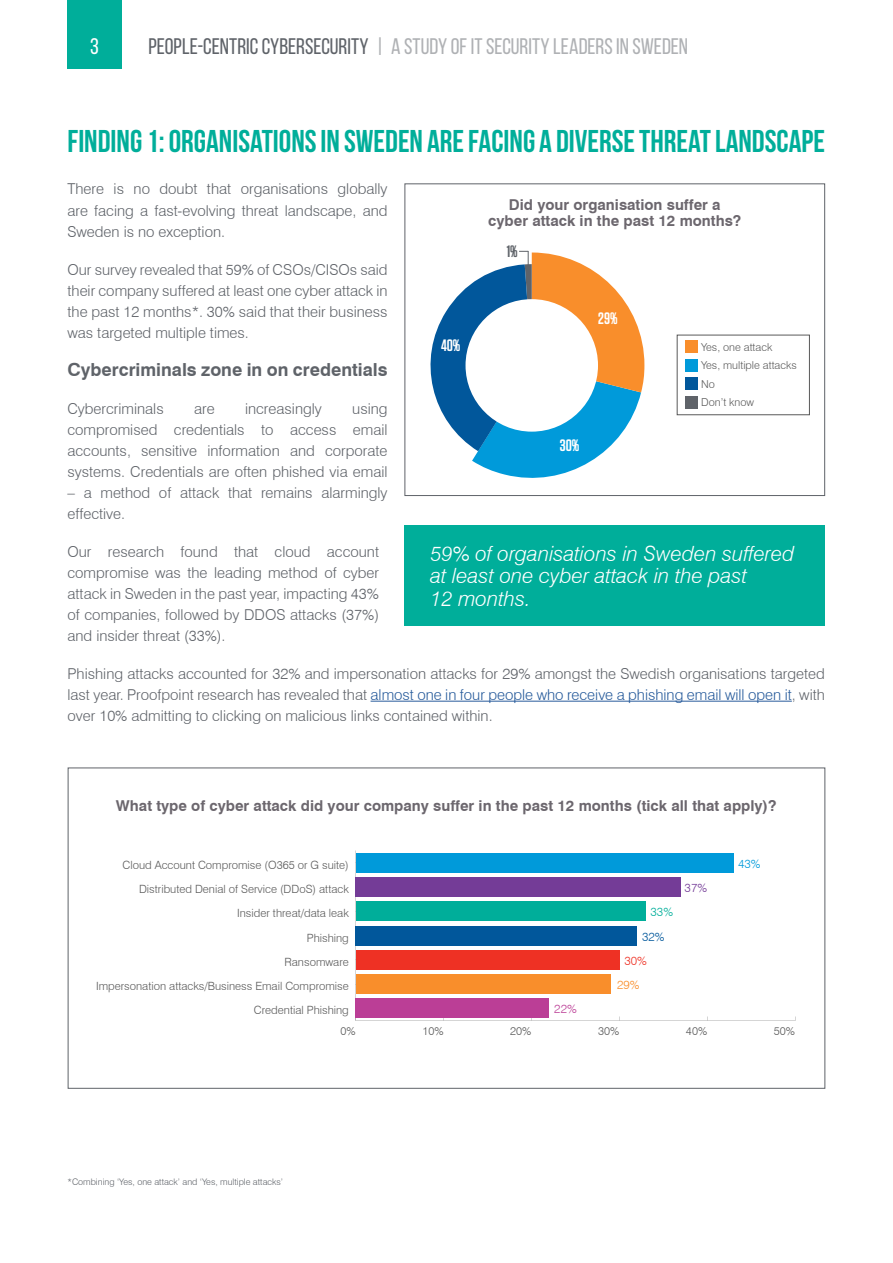
<style>
.page{position:relative;width:893px;height:1263px;background:#fff}
.page>*{position:absolute;margin:0;border:0;box-sizing:border-box;transform-origin:0 0}
.t1{font:700 31.5px "Bebas Neue";color:#00ae9a}
.t2{font:22.5px "Bebas Neue";color:#afb1b4}
.t3{font:22.5px "Bebas Neue";color:#fff}
.t4{font:italic 300 21px/22.5px "Swiss 721 BT";color:#fff}
.t5{font:700 18px "Swiss 721 BT";color:#5f6369}
.t6{font:600 16.5px "Tungsten";color:#fff}
.t7{font:600 16.5px "Tungsten";color:#5f6369}
.t8{font:300 15px/21px "Swiss 721 BT";color:#5f6369;text-align:justify}
.t9{font:700 15px/15.8px "Swiss 721 BT";color:#6c676e;text-align:center}
.t10{font:300 12px "Swiss 721 BT";color:#009ada}
.t11{font:300 12px "Swiss 721 BT";color:#743c97}
.t12{font:300 12px "Swiss 721 BT";color:#00ae9a}
.t13{font:300 12px "Swiss 721 BT";color:#01579b}
.t14{font:300 12px "Swiss 721 BT";color:#ee3124}
.t15{font:300 12px "Swiss 721 BT";color:#f98e2b}
.t16{font:300 12px "Swiss 721 BT";color:#bb3e96}
.t17{font:300 11.4px "Swiss 721 BT";color:#595959}
.t18{font:300 10.95px/18.5px "Swiss 721 BT";color:#595959}
.t19{font:300 9px "Swiss 721 BT";color:#5f6369}
.s1{color:#5f6369}
.s2{color:#275b9b}
</style>
<div class="page">
<div style="left:67px;top:0;width:54px;height:68px;background:#00ae9a"></div>
<hr style="left:371px;top:701px;width:421px;height:1px;background:#275b9b">
<div style="left:677px;top:335px;width:133px;height:80px;border:1px solid #595959"></div>
<div style="left:685px;top:341px;width:12px;height:12px;background:#f98e2b"></div>
<div style="left:685px;top:359px;width:12px;height:12px;background:#009ada"></div>
<div style="left:685px;top:378px;width:12px;height:12px;background:#01579b"></div>
<div style="left:685px;top:396px;width:12px;height:12px;background:#5f6369"></div>
<div style="left:405px;top:184px;width:420px;height:312px;border:1px solid #5f6369"></div>
<div style="left:356px;top:853px;width:378px;height:19px;background:#009ada"></div>
<div style="left:356px;top:877px;width:325px;height:20px;background:#743c97"></div>
<div style="left:356px;top:901px;width:290px;height:20px;background:#00ae9a"></div>
<div style="left:356px;top:926px;width:281px;height:19px;background:#01579b"></div>
<div style="left:356px;top:950px;width:263px;height:19px;background:#ee3124"></div>
<div style="left:356px;top:974px;width:255px;height:20px;background:#f98e2b"></div>
<div style="left:356px;top:999px;width:193px;height:19px;background:#bb3e96"></div>
<div style="left:405px;top:525px;width:420px;height:101px;background:#00ae9a"></div>
<svg style="left:430px;top:251px;width:214px;height:227px"></svg>
<h2 class="t3" style="left:90px;top:34px;width:10px">3</h2>
<h2 class="t2" style="left:149px;top:34px;width:541px"><span class="s1">PEOPLE-CENTRIC CYBERSECURITY</span> | A STUDY OF IT SECURITY LEADERS IN SWEDEN</h2>
<h1 class="t1" style="left:67px;top:124px;width:759px">FINDING 1: ORGANISATIONS IN SWEDEN ARE FACING A DIVERSE THREAT LANDSCAPE</h1>
<p class="t8" style="left:67px;top:179px;width:322px">There is no doubt that organisations globally are facing a fast-evolving threat landscape, and Sweden is no exception.</p>
<p class="t8" style="left:67px;top:259px;width:322px">Our survey revealed that 59% of CSOs/CISOs said their company suffered at least one cyber attack in the past 12 months*. 30% said that their business was targeted multiple times.</p>
<p class="t5" style="left:67px;top:358px;width:322px">Cybercriminals zone in on credentials</p>
<p class="t8" style="left:67px;top:398px;width:98px">Cybercriminals</p>
<p class="t8" style="left:194px;top:398px;width:22px">are</p>
<p class="t8" style="left:245px;top:398px;width:78px">increasingly</p>
<p class="t9" style="left:488px;top:197px;width:254px">Did your organisation suffer a cyber attack in the past 12 months?</p>
<p class="t7" style="left:507px;top:243px;width:13px">1%</p>
<p class="t6" style="left:598px;top:310px;width:21px">29%</p>
<p class="t6" style="left:441px;top:337px;width:21px">40%</p>
<p class="t18" style="left:701px;top:338px;width:97px">Yes, one attack<br>Yes, multiple attacks<br>No<br>Don’t know</p>
<p class="t8" style="left:67px;top:398px;width:322px;text-indent:285px">using compromised credentials to access email accounts, sensitive information and corporate systems. Credentials are often phished via email</p>
<p class="t8" style="left:67px;top:482px;width:322px">– a method of attack that remains alarmingly effective.</p>
<p class="t8" style="left:67px;top:541px;width:313px">Our research found that cloud account compromise was the leading method of cyber attack in Sweden in the past year, impacting 43% of companies, followed by DDOS attacks (37%) and insider threat (33%).</p>
<p class="t8" style="left:67px;top:663px;width:759px">Phishing attacks accounted for 32% and impersonation attacks for 29% amongst the Swedish organisations targeted last year. Proofpoint research has revealed that <span class="s2">almost one in four people who receive a phishing email will open it</span>, with over 10% admitting to clicking on malicious links contained within.</p>
<p class="t6" style="left:560px;top:436px;width:21px">30%</p>
<h3 class="t4" style="left:430px;top:542px;width:365px">59% of organisations in Sweden suffered at least one cyber attack in the past<br>12 months.</h3>
<p class="t9" style="left:116px;top:798px;width:662px">What type of cyber attack did your company suffer in the past 12 months (tick all that apply)?</p>
<p class="t17" style="left:122px;top:858px;width:228px">Cloud Account Compromise (O365 or G suite)</p>
<p class="t17" style="left:139px;top:882px;width:211px">Distributed Denial of Service (DDoS) attack</p>
<p class="t17" style="left:237px;top:906px;width:113px">Insider threat/data leak</p>
<p class="t17" style="left:307px;top:930px;width:44px">Phishing</p>
<p class="t17" style="left:285px;top:955px;width:66px">Ransomware</p>
<p class="t17" style="left:96px;top:979px;width:254px">Impersonation attacks/Business Email Compromise</p>
<p class="t17" style="left:254px;top:1003px;width:96px">Credential Phishing</p>
<p class="t16" style="left:554px;top:1001px;width:24px">22%</p>
<p class="t12" style="left:651px;top:905px;width:24px">33%</p>
<p class="t13" style="left:642px;top:929px;width:24px">32%</p>
<p class="t14" style="left:624px;top:953px;width:24px">30%</p>
<p class="t15" style="left:617px;top:977px;width:24px">29%</p>
<p class="t11" style="left:685px;top:881px;width:24px">37%</p>
<p class="t10" style="left:738px;top:856px;width:24px">43%</p>
<p class="t19" style="left:67px;top:1176px;width:217px">*Combining ‘Yes, one attack’ and ‘Yes, multiple attacks’</p>
<p class="t17" style="left:340px;top:1024px;width:17px">0%</p>
<p class="t17" style="left:422px;top:1024px;width:23px">10%</p>
<p class="t17" style="left:510px;top:1024px;width:23px">20%</p>
<p class="t17" style="left:598px;top:1024px;width:23px">30%</p>
<p class="t17" style="left:686px;top:1024px;width:23px">40%</p>
<p class="t17" style="left:774px;top:1024px;width:23px">50%</p>
</div>
